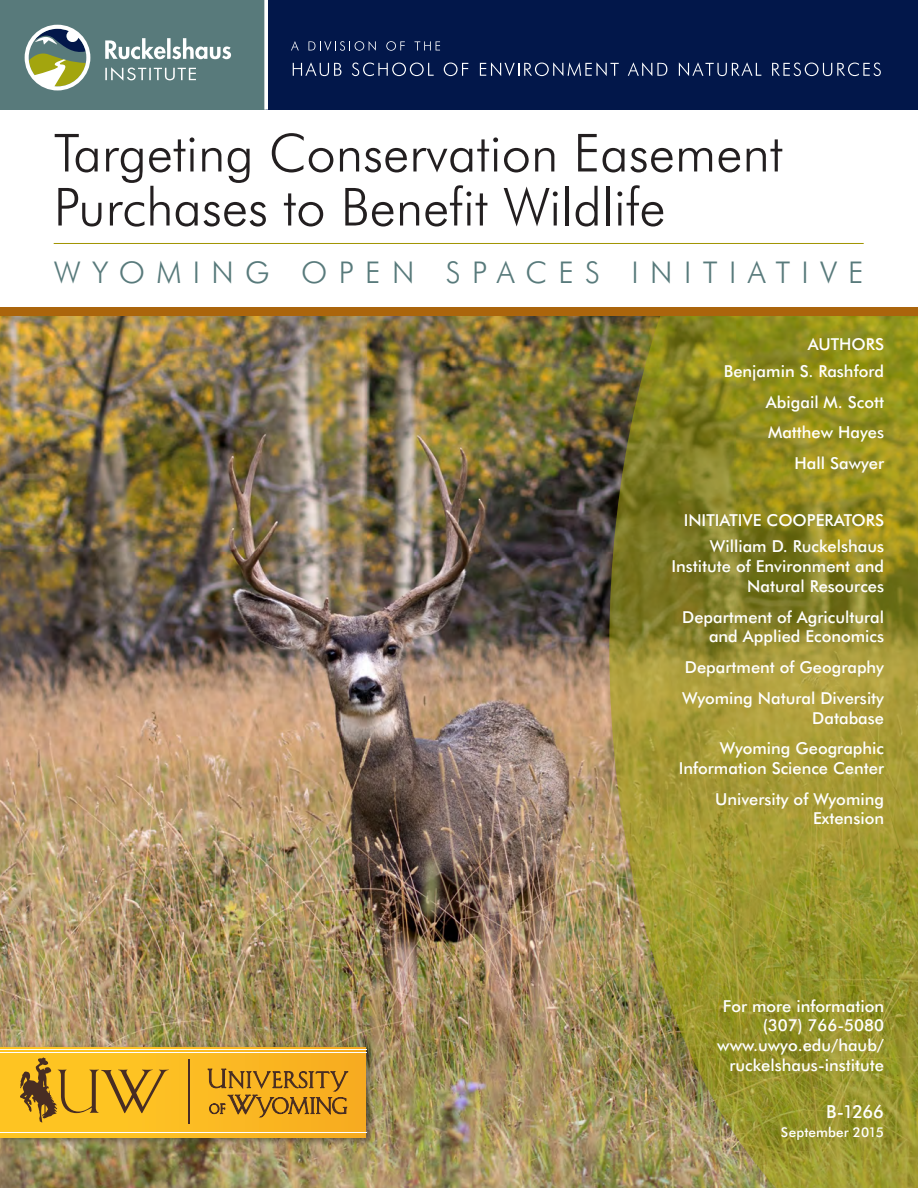
<style>
.page{position:relative;width:918px;height:1188px;background:#fff}
.page>*{position:absolute;margin:0;border:0;box-sizing:border-box;transform-origin:0 0}
.t1{font:300 52.5px/54px "Futura BT";color:#231f20}
.t2{font:300 30px "Futura BT";letter-spacing:.38em;color:#587a7b}
.t3{font:500 18px "Futura BT";color:#fff}
.t4{font:500 16.5px/30.6px "Futura BT";color:#fff;text-align:right}
.t5{font:500 13.5px "Futura BT";letter-spacing:.01em;color:#fff}
</style>
<div class="page">
<img style="left:0;top:315px;width:609px;height:873px">
<img style="left:609px;top:315px;width:309px;height:873px">
<div style="left:0;top:0;width:287px;height:110px;background:#587a7b"></div>
<div style="left:266px;top:0;width:652px;height:110px;background:#02174a"></div>
<svg style="left:291px;top:41px;width:8px;height:9px"></svg>
<svg style="left:308px;top:41px;width:68px;height:10px"></svg>
<svg style="left:386px;top:41px;width:19px;height:10px"></svg>
<svg style="left:415px;top:41px;width:25px;height:9px"></svg>
<svg style="left:293px;top:62px;width:48px;height:14px"></svg>
<svg style="left:352px;top:63px;width:82px;height:13px"></svg>
<svg style="left:444px;top:63px;width:24px;height:13px"></svg>
<svg style="left:480px;top:62px;width:139px;height:14px"></svg>
<svg style="left:628px;top:62px;width:39px;height:14px"></svg>
<svg style="left:679px;top:62px;width:82px;height:14px"></svg>
<svg style="left:772px;top:63px;width:109px;height:13px"></svg>
<svg style="left:25px;top:25px;width:65px;height:65px"></svg>
<svg style="left:105px;top:67px;width:91px;height:14px"></svg>
<svg style="left:105px;top:38px;width:126px;height:21px"></svg>
<svg style="left:264px;top:0;width:4px;height:110px"></svg>
<div style="left:0;top:307px;width:918px;height:8px;background:#ab650c"></div>
<hr style="left:54px;top:243px;width:810px;height:1px;background:#a19400">
<div style="left:0;top:1043px;width:376px;height:105px;background:#231f20;opacity:.5"></div>
<svg style="left:0;top:1047px;width:366px;height:90px;background:#fabb27"></svg>
<svg style="left:20px;top:1058px;width:149px;height:65px;background:#d7a322"></svg>
<hr style="left:0;top:1050px;width:366px;height:1px;background:#fff">
<hr style="left:0;top:1052px;width:366px;height:1px;background:#fff">
<svg style="left:208px;top:1069px;width:140px;height:48px;background:#cd9221"></svg>
<hr style="left:188px;top:1059px;width:1px;height:65px;background:#482d23">
<hr style="left:0;top:1132px;width:367px;height:1px;background:#fff">
<h1 class="t1" style="left:54px;top:125px;width:731px">Targeting Conservation Easement<br>Purchases to Benefit Wildlife</h1>
<h2 class="t2" style="left:54px;top:254px;width:811px">WYOMING OPEN SPACES INITIATIVE</h2>
<p class="t4" style="left:724px;top:331px;width:162px;line-height:26.5px">AUTHORS<br>Benjamin S. Rashford</p>
<p class="t4" style="left:766px;top:386px;width:120px">Abigail M. Scott<br>Matthew Hayes<br>Hall Sawyer</p>
<p class="t4" style="left:684px;top:507px;width:202px;line-height:26.5px">INITIATIVE COOPERATORS<br>William D. Ruckelshaus</p>
<p class="t4" style="left:671px;top:556px;width:214px;line-height:19.8px">Institute of Environment and<br>Natural Resources</p>
<p class="t4" style="left:682px;top:607px;width:203px;line-height:19.8px">Department of Agricultural and Applied Economics</p>
<p class="t4" style="left:682px;top:652px;width:203px;text-align:left">Department of Geography<br>Wyoming Natural Diversity</p>
<p class="t4" style="left:720px;top:702px;width:166px">Database<br>Wyoming Geographic</p>
<p class="t4" style="left:679px;top:753px;width:207px">Information Science Center<br>University of Wyoming</p>
<p class="t4" style="left:813px;top:803px;width:72px">Extension</p>
<p class="t4" style="left:717px;top:996px;width:168px;line-height:19.8px">For more information (307) 766-5080 www.uwyo.edu/haub/ ruckelshaus-institute</p>
<p class="t3" style="left:826px;top:1100px;width:60px">B-1266</p>
<p class="t5" style="left:781px;top:1124px;width:105px">September 2015</p>
</div>
